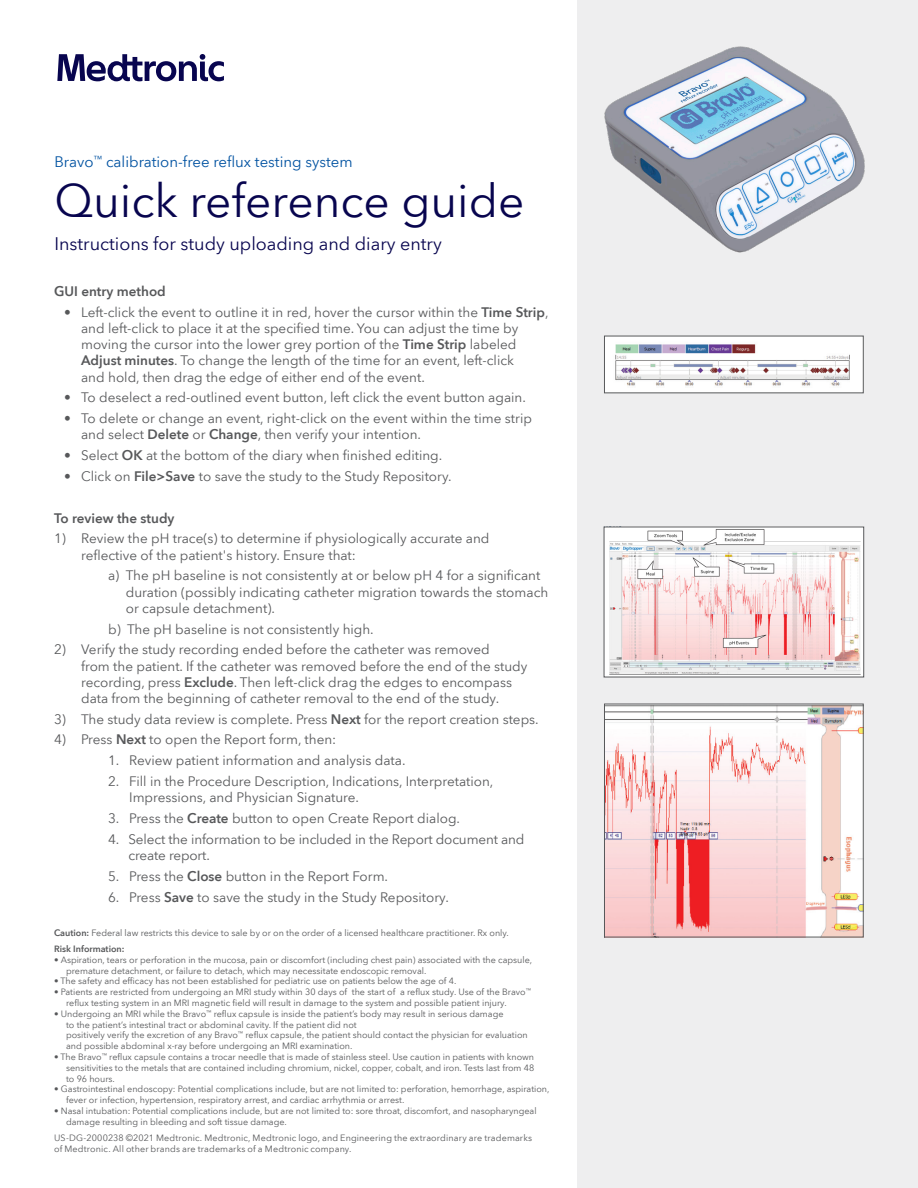
<style>
.page{position:relative;width:918px;height:1188px;background:#fff}
.page>*{position:absolute;margin:0;border:0;box-sizing:border-box;transform-origin:0 0}
.t1{font:46.05px "Avenir Next World";color:#08054f}
.t2{font:18px "Avenir Next World";color:#08054f}
.t3{font:15px "Avenir Next World";color:#0152a1}
.Body_Copy{font:13.5px/16.2px "Avenir Next World";color:#57585a}
.Body_Copy-2{font:600 13.5px "Avenir Next World";color:#57585a}
.Fine_Risk_C_BULLETS{font:9px/10.8px "Avenir Next World";color:#57585a}
.body_eff_lite_10_12{font:9px/10.8px "Avenir Next World";letter-spacing:.015em;color:#57585a}
.Fine_Risk_Copy_8_9{font:9px "Avenir Next World";color:#57585a}
.Fine_Risk_Copy_8_9-2{font:600 9px "Avenir Next World";color:#57585a}
.s1{font-weight:600}
</style>
<div class="page">
<div style="left:578px;top:0;width:340px;height:1188px;background:#eeeeef"></div>
<img style="left:606px;top:706px;width:256px;height:229px">
<div style="left:604px;top:704px;width:260px;height:233px;border:1px solid #57585a"></div>
<img style="left:606px;top:529px;width:256px;height:146px">
<img style="left:606px;top:338px;width:256px;height:53px">
<svg style="left:57px;top:54px;width:167px;height:27px"></svg>
<img style="left:604px;top:46px;width:261px;height:207px">
<p class="t3" style="left:54px;top:149px;width:300px">Bravo<sup>™</sup> calibration-free reflux testing system</p>
<p class="t1" style="left:54px;top:164px;width:472px">Quick reference guide</p>
<p class="t2" style="left:54px;top:230px;width:389px">Instructions for study uploading and diary entry</p>
<p class="Body_Copy-2" style="left:54px;top:283px;width:113px">GUI entry method</p>
<p class="Body_Copy" style="left:81px;top:304px;width:469px;text-indent:-17px">• Left-click the event to outline it in red, hover the cursor within the <span class="s1">Time Strip</span>, and left-click to place it at the specified time. You can adjust the time by moving the cursor into the lower grey portion of the <span class="s1">Time Strip</span> labeled <span class="s1">Adjust minutes</span>. To change the length of the time for an event, left-click<br>and hold, then drag the edge of either end of the event.</p>
<p class="Body_Copy" style="left:64px;top:390px;width:463px">• To deselect a red-outlined event button, left click the event button again.</p>
<p class="Body_Copy" style="left:81px;top:411px;width:452px;text-indent:-17px">• To delete or change an event, right-click on the event within the time strip and select <span class="s1">Delete</span> or <span class="s1">Change</span>, then verify your intention.</p>
<p class="Body_Copy" style="left:64px;top:448px;width:380px">• Select <span class="s1">OK</span> at the bottom of the diary when finished editing.</p>
<p class="Body_Copy" style="left:64px;top:468px;width:389px">• Click on <span class="s1">File&gt;Save</span> to save the study to the Study Repository.</p>
<p class="Body_Copy-2" style="left:54px;top:510px;width:122px">To review the study</p>
<p class="Body_Copy" style="left:81px;top:531px;width:410px;text-indent:-27px">1) Review the pH trace(s) to determine if physiologically accurate and reflective of the patient's history. Ensure that:</p>
<p class="Body_Copy" style="left:126px;top:568px;width:424px;text-indent:-18px">a) The pH baseline is not consistently at or below pH 4 for a significant duration (possibly indicating catheter migration towards the stomach or capsule detachment).</p>
<p class="Body_Copy" style="left:108px;top:621px;width:267px">b) The pH baseline is not consistently high.</p>
<p class="Body_Copy" style="left:81px;top:642px;width:448px;text-indent:-27px">2) Verify the study recording ended before the catheter was removed<br>from the patient. If the catheter was removed before the end of the study recording, press <span class="s1">Exclude</span>. Then left-click drag the edges to encompass data from the beginning of catheter removal to the end of the study.</p>
<p class="Body_Copy" style="left:54px;top:711px;width:486px">3) The study data review is complete. Press <span class="s1">Next</span> for the report creation steps.</p>
<p class="Body_Copy" style="left:54px;top:732px;width:284px">4) Press <span class="s1">Next</span> to open the Report form, then:</p>
<p class="Body_Copy" style="left:108px;top:753px;width:299px">1. Review patient information and analysis data.</p>
<p class="Body_Copy" style="left:129px;top:773px;width:366px;text-indent:-21px">2. Fill in the Procedure Description, Indications, Interpretation,<br>Impressions, and Physician Signature.</p>
<p class="Body_Copy" style="left:108px;top:810px;width:354px">3. Press the <span class="s1">Create</span> button to open Create Report dialog.</p>
<p class="Body_Copy" style="left:129px;top:831px;width:398px;text-indent:-20px">4. Select the information to be included in the Report document and create report.</p>
<p class="Body_Copy" style="left:108px;top:868px;width:281px">5. Press the <span class="s1">Close</span> button in the Report Form.</p>
<p class="Body_Copy" style="left:108px;top:889px;width:342px">6. Press <span class="s1">Save</span> to save the study in the Study Repository.</p>
<p class="Fine_Risk_Copy_8_9" style="left:54px;top:926px;width:456px"><span class="s1">Caution:</span> Federal law restricts this device to sale by or on the order of a licensed healthcare practitioner. Rx only.</p>
<p class="Fine_Risk_Copy_8_9-2" style="left:54px;top:944px;width:72px">Risk Information:</p>
<p class="Fine_Risk_C_BULLETS" style="left:66px;top:954px;width:468px;text-indent:-12px">• Aspiration, tears or perforation in the mucosa, pain or discomfort (including chest pain) associated with the capsule, premature detachment, or failure to detach, which may necessitate endoscopic removal.</p>
<p class="Fine_Risk_C_BULLETS" style="left:54px;top:976px;width:404px">• The safety and efficacy has not been established for pediatric use on patients below the age of 4.</p>
<p class="Fine_Risk_C_BULLETS" style="left:66px;top:987px;width:466px;text-indent:-12px">• Patients are restricted from undergoing an MRI study within 30 days of the start of a reflux study. Use of the Bravo<sup>™ </sup>reflux testing system in an MRI magnetic field will result in damage to the system and possible patient injury.</p>
<p class="Fine_Risk_C_BULLETS" style="left:66px;top:1008px;width:463px;text-indent:-12px">• Undergoing an MRI while the Bravo<sup>™</sup> reflux capsule is inside the patient’s body may result in serious damage<br>to the patient’s intestinal tract or abdominal cavity. If the patient did not<br>positively verify the excretion of any Bravo<sup>™</sup> reflux capsule, the patient should contact the physician for evaluation and possible abdominal x-ray before undergoing an MRI examination.</p>
<p class="Fine_Risk_C_BULLETS" style="left:66px;top:1051px;width:470px;text-align:justify;text-indent:-12px">• The Bravo<sup>™</sup> reflux capsule contains a trocar needle that is made of stainless steel. Use caution in patients with known sensitivities to the metals that are contained including chromium, nickel, copper, cobalt, and iron. Tests last from 48 to 96 hours.</p>
<p class="Fine_Risk_C_BULLETS" style="left:66px;top:1084px;width:485px;text-indent:-12px">• Gastrointestinal endoscopy: Potential complications include, but are not limited to: perforation, hemorrhage, aspiration, fever or infection, hypertension, respiratory arrest, and cardiac arrhythmia or arrest.</p>
<p class="Fine_Risk_C_BULLETS" style="left:66px;top:1105px;width:472px;text-indent:-12px">• Nasal intubation: Potential complications include, but are not limited to: sore throat, discomfort, and nasopharyngeal damage resulting in bleeding and soft tissue damage.</p>
<p class="body_eff_lite_10_12" style="left:54px;top:1133px;width:480px">US-DG-2000238 ©2021 Medtronic. Medtronic, Medtronic logo, and Engineering the extraordinary are trademarks of Medtronic. All other brands are trademarks of a Medtronic company.</p>
</div>
